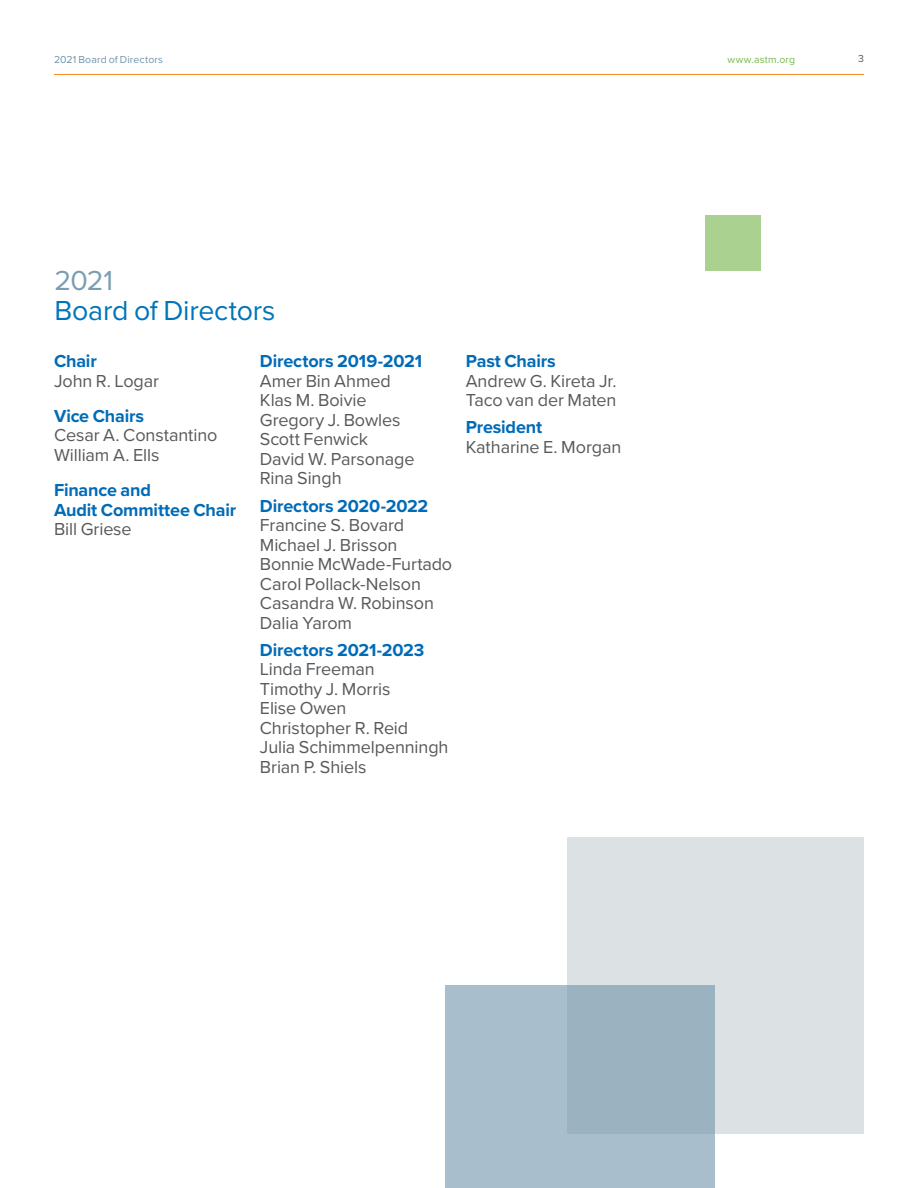
<style>
.page{position:relative;width:918px;height:1188px;background:#fff}
.page>*{position:absolute;margin:0;border:0;box-sizing:border-box;transform-origin:0 0}
.t1{font:28.5px "Proxima Nova";letter-spacing:-.01em;color:#0074bb}
.t2{font:28.5px "Proxima Nova";color:#7b9db1}
.t3{font:18px/19.5px "Proxima Nova";letter-spacing:-.005em;color:#58595b}
.t4{font:700 18px/19.5px "Proxima Nova";letter-spacing:-.01em;color:#006bb7}
.t5{font:10.5px "Proxima Nova";letter-spacing:.015em;color:#7094aa}
.t6{font:10.5px "Proxima Nova";letter-spacing:.02em;color:#75ba4e}
.t7{font:10.5px "Proxima Nova";color:#58595b}
</style>
<div class="page">
<div style="left:567px;top:837px;width:297px;height:297px;background:#dce1e3"></div>
<div style="left:446px;top:986px;width:270px;height:202px;background:linear-gradient(to right,#abc0ce,#9cb3c1)"></div>
<div style="left:706px;top:216px;width:55px;height:55px;background:#abd190"></div>
<hr style="left:54px;top:74px;width:810px;height:1px;background:#f68b1f">
<p class="t5" style="left:54px;top:52px;width:111px">2021 Board of Directors</p>
<p class="t6" style="left:728px;top:52px;width:69px">www.astm.org</p>
<p class="t7" style="left:858px;top:51px;width:7px">3</p>
<h1 class="t2" style="left:55px;top:259px;width:60px">2021</h1>
<h1 class="t1" style="left:55px;top:289px;width:222px">Board of Directors</h1>
<p class="t4" style="left:54px;top:351px;width:44px">Chair</p>
<p class="t3" style="left:54px;top:370px;width:107px">John R. Logar</p>
<p class="t4" style="left:54px;top:406px;width:92px">Vice Chairs</p>
<p class="t3" style="left:54px;top:425px;width:165px">Cesar A. Constantino<br>William A. Ells</p>
<p class="t4" style="left:54px;top:480px;width:184px">Finance and<br>Audit Committee Chair</p>
<p class="t3" style="left:54px;top:519px;width:79px">Bill Griese</p>
<p class="t4" style="left:260px;top:351px;width:164px">Directors 2019-2021</p>
<p class="t3" style="left:260px;top:370px;width:156px">Amer Bin Ahmed<br>Klas M. Boivie<br>Gregory J. Bowles<br>Scott Fenwick<br>David W. Parsonage<br>Rina Singh</p>
<p class="t4" style="left:260px;top:495px;width:170px">Directors 2020-2022</p>
<p class="t3" style="left:260px;top:515px;width:194px">Francine S. Bovard<br>Michael J. Brisson<br>Bonnie McWade-Furtado<br>Carol Pollack-Nelson<br>Casandra W. Robinson<br>Dalia Yarom</p>
<p class="t4" style="left:260px;top:640px;width:166px">Directors 2021-2023</p>
<p class="t3" style="left:260px;top:659px;width:190px">Linda Freeman<br>Timothy J. Morris<br>Elise Owen<br>Christopher R. Reid<br>Julia Schimmelpenningh<br>Brian P. Shiels</p>
<p class="t4" style="left:466px;top:351px;width:92px">Past Chairs</p>
<p class="t3" style="left:466px;top:370px;width:152px">Andrew G. Kireta Jr.<br>Taco van der Maten</p>
<p class="t4" style="left:466px;top:417px;width:78px">President</p>
<p class="t3" style="left:466px;top:436px;width:157px">Katharine E. Morgan</p>
</div>
